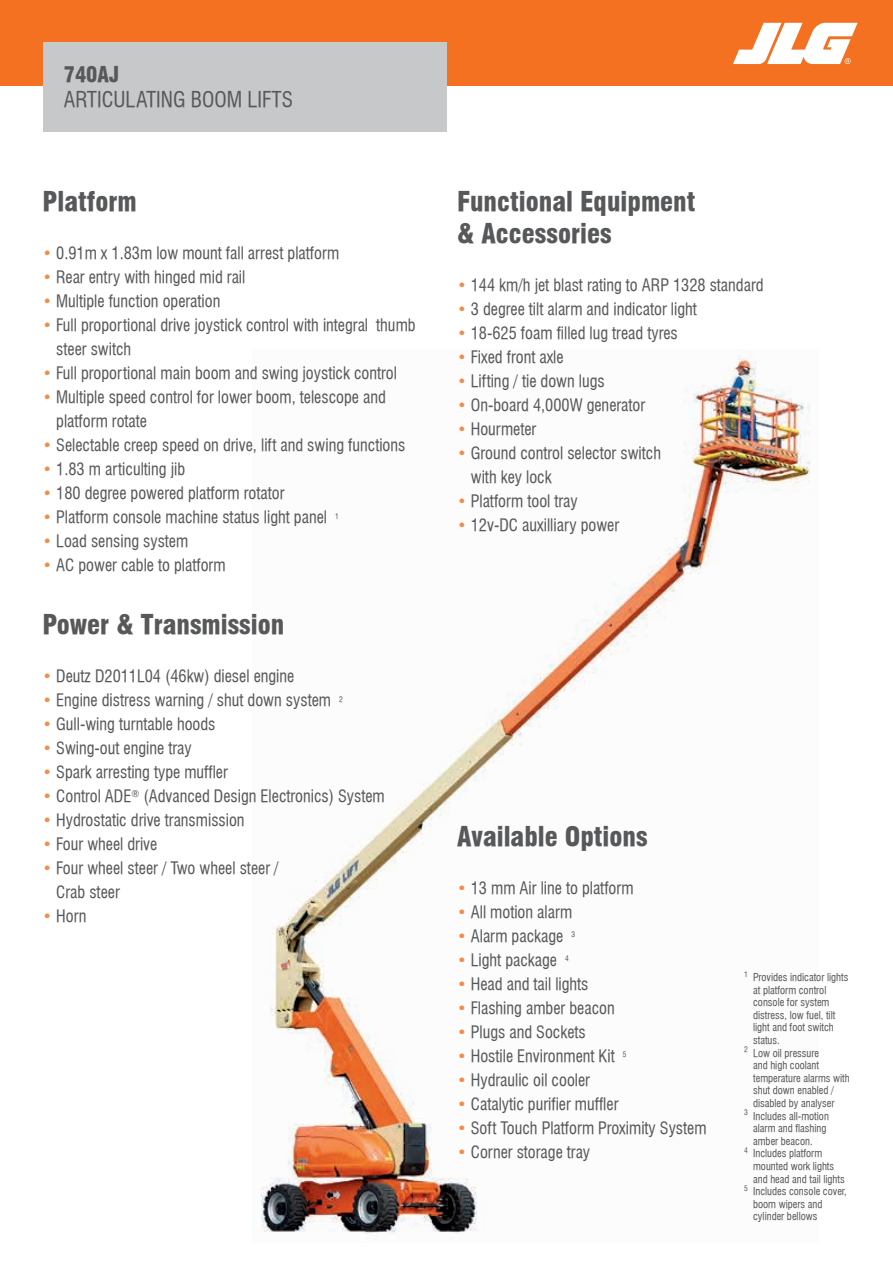
<style>
.page{position:relative;width:893px;height:1263px;background:#fff}
.page>*{position:absolute;margin:0;border:0;box-sizing:border-box;transform-origin:0 0}
.t1{font:26.25px/31.5px "Swiss 721 Black Condensed BT";color:#57585a}
.t2{font:21px "Swiss 721 Condensed BT";color:#57585a}
.t3{font:21px "Swiss 721 Black Condensed BT";color:#57585a}
.t4{font:16.5px/24px "Swiss 721 Condensed BT";color:#57585a}
.t5{font:10.5px "Swiss 721 Condensed BT";color:#57585a}
.s1{color:#f68b45}
</style>
<div class="page">
<div style="left:0;top:0;width:893px;height:85px;background:#f37121"></div>
<div style="left:43px;top:43px;width:403px;height:89px;background:#c7c8ca"></div>
<svg style="left:733px;top:23px;width:125px;height:41px"></svg>
<img style="left:261px;top:355px;width:550px;height:879px">
<p class="t3" style="left:64px;top:62px;width:57px">740AJ</p>
<p class="t2" style="left:64px;top:87px;width:231px">ARTICULATING BOOM LIFTS</p>
<h1 class="t1" style="left:43px;top:186px;width:96px">Platform</h1>
<p class="t4" style="left:43px;top:241px;width:298px"><span class="s1">•</span> 0.91m x 1.83m low mount fall arrest platform</p>
<p class="t4" style="left:43px;top:265px;width:204px"><span class="s1">•</span> Rear entry with hinged mid rail</p>
<p class="t4" style="left:43px;top:289px;width:179px"><span class="s1">•</span> Multiple function operation</p>
<p class="t4" style="left:56px;top:313px;width:361px;text-indent:-14px"><span class="s1">•</span> Full proportional drive joystick control with integral thumb steer switch</p>
<p class="t4" style="left:43px;top:361px;width:356px"><span class="s1">•</span> Full proportional main boom and swing joystick control</p>
<p class="t4" style="left:56px;top:385px;width:331px;text-indent:-14px"><span class="s1">•</span> Multiple speed control for lower boom, telescope and platform rotate</p>
<p class="t4" style="left:43px;top:433px;width:364px"><span class="s1">•</span> Selectable creep speed on drive, lift and swing functions</p>
<p class="t4" style="left:43px;top:457px;width:144px"><span class="s1">•</span> 1.83 m articulting jib</p>
<p class="t4" style="left:43px;top:481px;width:243px"><span class="s1">•</span> 180 degree powered platform rotator</p>
<p class="t4" style="left:43px;top:505px;width:298px"><span class="s1">•</span> Platform console machine status light panel <sup>1</sup></p>
<p class="t4" style="left:43px;top:529px;width:147px"><span class="s1">•</span> Load sensing system</p>
<p class="t4" style="left:43px;top:553px;width:185px"><span class="s1">•</span> AC power cable to platform</p>
<h1 class="t1" style="left:43px;top:609px;width:243px">Power &amp; Transmission</h1>
<p class="t4" style="left:43px;top:664px;width:253px"><span class="s1">•</span> Deutz D2011L04 (46kw) diesel engine</p>
<p class="t4" style="left:43px;top:688px;width:302px"><span class="s1">•</span> Engine distress warning / shut down system <sup>2</sup></p>
<p class="t4" style="left:43px;top:712px;width:175px"><span class="s1">•</span> Gull-wing turntable hoods</p>
<p class="t4" style="left:43px;top:736px;width:151px"><span class="s1">•</span> Swing-out engine tray</p>
<p class="t4" style="left:43px;top:760px;width:187px"><span class="s1">•</span> Spark arresting type muffler</p>
<p class="t4" style="left:43px;top:784px;width:344px"><span class="s1">•</span> Control ADE<sup>®</sup> (Advanced Design Electronics) System</p>
<p class="t4" style="left:43px;top:808px;width:204px"><span class="s1">•</span> Hydrostatic drive transmission</p>
<p class="t4" style="left:43px;top:832px;width:116px"><span class="s1">•</span> Four wheel drive</p>
<p class="t4" style="left:56px;top:856px;width:224px;text-indent:-14px"><span class="s1">•</span> Four wheel steer / Two wheel steer /<br>Crab steer</p>
<p class="t4" style="left:43px;top:904px;width:45px"><span class="s1">•</span> Horn</p>
<h1 class="t1" style="left:457px;top:186px;width:240px">Functional Equipment &amp; Accessories</h1>
<p class="t4" style="left:457px;top:273px;width:308px"><span class="s1">•</span> 144 km/h jet blast rating to ARP 1328 standard</p>
<p class="t4" style="left:457px;top:297px;width:241px"><span class="s1">•</span> 3 degree tilt alarm and indicator light</p>
<p class="t4" style="left:457px;top:321px;width:222px"><span class="s1">•</span> 18-625 foam filled lug tread tyres</p>
<p class="t4" style="left:457px;top:345px;width:108px"><span class="s1">•</span> Fixed front axle</p>
<p class="t4" style="left:457px;top:369px;width:149px"><span class="s1">•</span> Lifting / tie down lugs</p>
<p class="t4" style="left:457px;top:393px;width:190px"><span class="s1">•</span> On-board 4,000W generator</p>
<p class="t4" style="left:457px;top:417px;width:81px"><span class="s1">•</span> Hourmeter</p>
<p class="t4" style="left:471px;top:441px;width:192px;text-indent:-14px"><span class="s1">•</span> Ground control selector switch with key lock</p>
<p class="t4" style="left:457px;top:489px;width:122px"><span class="s1">•</span> Platform tool tray</p>
<p class="t4" style="left:457px;top:513px;width:164px"><span class="s1">•</span> 12v-DC auxilliary power</p>
<h1 class="t1" style="left:457px;top:820px;width:192px">Available Options</h1>
<p class="t4" style="left:457px;top:876px;width:178px"><span class="s1">•</span> 13 mm Air line to platform</p>
<p class="t4" style="left:457px;top:900px;width:117px"><span class="s1">•</span> All motion alarm</p>
<p class="t4" style="left:457px;top:924px;width:120px"><span class="s1">•</span> Alarm package <sup>3</sup></p>
<p class="t4" style="left:457px;top:948px;width:113px"><span class="s1">•</span> Light package <sup>4</sup></p>
<p class="t4" style="left:457px;top:972px;width:133px"><span class="s1">•</span> Head and tail lights</p>
<p class="t4" style="left:457px;top:996px;width:159px"><span class="s1">•</span> Flashing amber beacon</p>
<p class="t4" style="left:457px;top:1020px;width:130px"><span class="s1">•</span> Plugs and Sockets</p>
<p class="t4" style="left:457px;top:1044px;width:171px"><span class="s1">•</span> Hostile Environment Kit <sup>5</sup></p>
<p class="t4" style="left:457px;top:1068px;width:134px"><span class="s1">•</span> Hydraulic oil cooler</p>
<p class="t4" style="left:457px;top:1092px;width:163px"><span class="s1">•</span> Catalytic purifier muffler</p>
<p class="t4" style="left:457px;top:1116px;width:251px"><span class="s1">•</span> Soft Touch Platform Proximity System</p>
<p class="t4" style="left:457px;top:1140px;width:135px"><span class="s1">•</span> Corner storage tray</p>
<p class="t5" style="left:744px;top:971px;width:106px"><sup>1</sup> Provides indicator lights</p>
<p class="t5" style="left:753px;top:983px;width:75px">at platform control</p>
<p class="t5" style="left:753px;top:996px;width:78px">console for system</p>
<p class="t5" style="left:753px;top:1009px;width:84px">distress, low fuel, tilt</p>
<p class="t5" style="left:753px;top:1021px;width:82px">light and foot switch</p>
<p class="t5" style="left:753px;top:1034px;width:28px">status.</p>
<p class="t5" style="left:744px;top:1046px;width:77px"><sup>2</sup> Low oil pressure</p>
<p class="t5" style="left:753px;top:1059px;width:68px">and high coolant</p>
<p class="t5" style="left:753px;top:1072px;width:98px">temperature alarms with</p>
<p class="t5" style="left:753px;top:1084px;width:82px">shut down enabled /</p>
<p class="t5" style="left:753px;top:1097px;width:83px">disabled by analyser</p>
<p class="t5" style="left:744px;top:1109px;width:86px"><sup>3</sup> Includes all-motion</p>
<p class="t5" style="left:753px;top:1122px;width:75px">alarm and flashing</p>
<p class="t5" style="left:753px;top:1135px;width:61px">amber beacon.</p>
<p class="t5" style="left:744px;top:1147px;width:80px"><sup>4</sup> Includes platform</p>
<p class="t5" style="left:753px;top:1160px;width:83px">mounted work lights</p>
<p class="t5" style="left:753px;top:1172px;width:93px">and head and tail lights</p>
<p class="t5" style="left:744px;top:1185px;width:104px"><sup>5</sup> Includes console cover,</p>
<p class="t5" style="left:753px;top:1198px;width:71px">boom wipers and</p>
<p class="t5" style="left:753px;top:1210px;width:66px">cylinder bellows</p>
</div>
